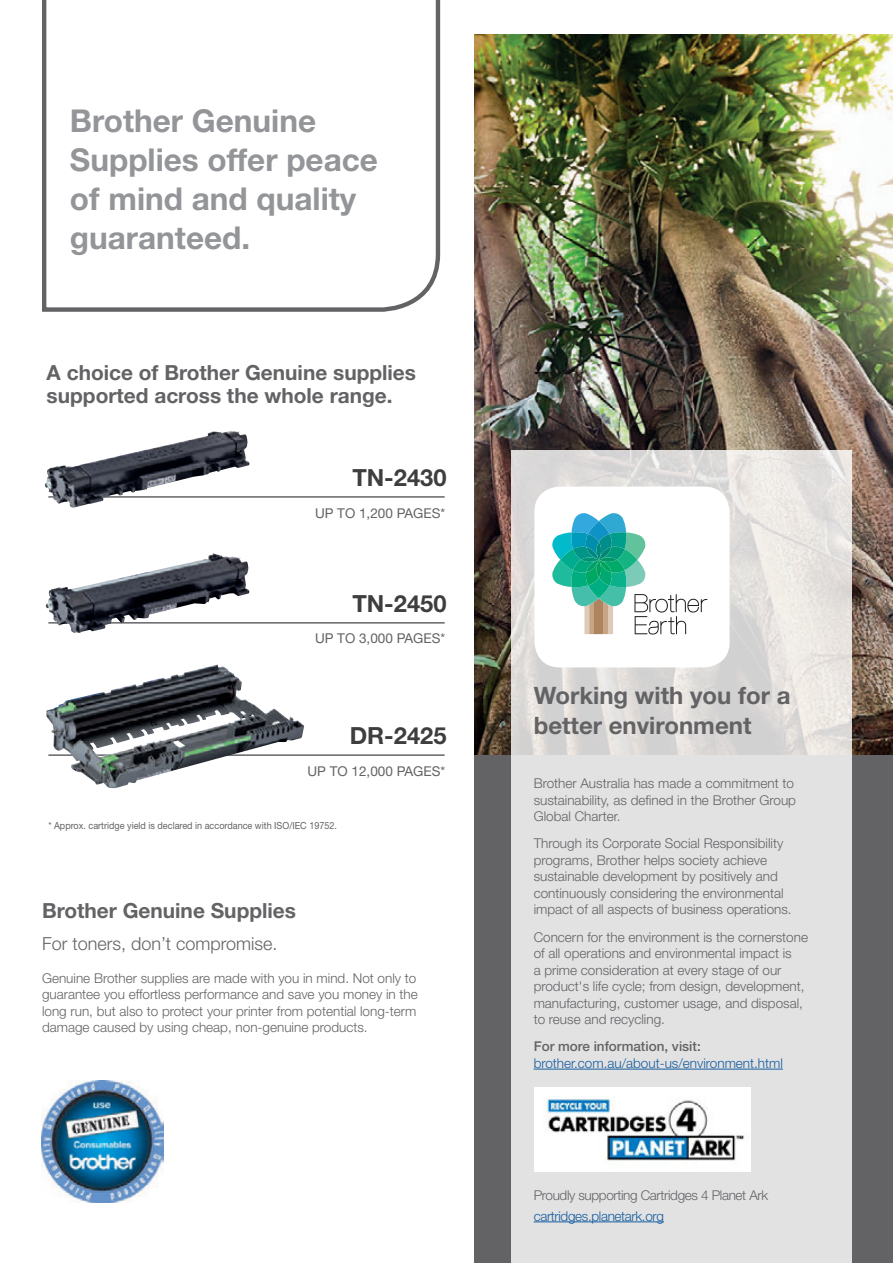
<style>
.page{position:relative;width:893px;height:1263px;background:#fff}
.page>*{position:absolute;margin:0;border:0;box-sizing:border-box;transform-origin:0 0}
.t1{font:700 31.5px/39px "Helvetica Neue LT Std";color:#939598}
.t2{font:700 24px/30px "Helvetica Neue LT Std";color:#636366}
.t3{font:700 23.7px "Helvetica Neue LT Std";color:#3e3e3f}
.t4{font:700 20.85px/23.9px "Helvetica Neue LT Std";color:#636366}
.t5{font:300 18px "Helvetica Neue LT Std";color:#636366}
.t6{font:300 13.5px/16.5px "Helvetica Neue LT Std";color:#636366}
.t7{font:300 13.5px/16.5px "Helvetica Neue LT Std";color:#175d9e}
.t8{font:13.5px "Helvetica Neue LT Std";color:#636366}
.t9{font:300 13.5px "Helvetica Neue LT Std";letter-spacing:-.025em;color:#636366}
.t10{font:300 13.5px "Helvetica Neue LT Std";letter-spacing:-.025em;color:#175d9e}
.t11{font:9.75px "Helvetica Neue LT Std";color:#636366;scale:.93 1}
.s1{font-weight:500;color:#636366}
</style>
<div class="page">
<div style="left:475px;top:404px;width:418px;height:859px;background:#636366"></div>
<svg style="left:42px;top:0;width:399px;height:312px"></svg>
<img style="left:42px;top:1080px;width:121px;height:122px">
<img style="left:475px;top:35px;width:418px;height:719px">
<svg style="left:511px;top:450px;width:340px;height:813px;background:#e1e0e0"></svg>
<hr style="left:534px;top:1069px;width:249px;height:1px;background:#175d9e">
<hr style="left:534px;top:1221px;width:130px;height:1px;background:#175d9e">
<div style="left:534px;top:486px;width:196px;height:181px;background:#fff;border-radius:26px"></div>
<svg style="left:552px;top:513px;width:155px;height:121px"></svg>
<hr style="left:48px;top:754px;width:397px;height:2px;background:#636366">
<hr style="left:48px;top:622px;width:397px;height:2px;background:#636366">
<hr style="left:48px;top:496px;width:397px;height:2px;background:#636366">
<img style="left:46px;top:665px;width:258px;height:123px">
<img style="left:46px;top:553px;width:203px;height:80px">
<img style="left:45px;top:431px;width:205px;height:77px">
<img style="left:534px;top:1087px;width:216px;height:84px">
<p class="t1" style="left:70px;top:101px;width:309px">Brother Genuine<br>Supplies offer peace of mind and quality guaranteed.</p>
<p class="t4" style="left:47px;top:360px;width:371px">A choice of Brother Genuine supplies supported across the whole range.</p>
<p class="t3" style="left:352px;top:462px;width:96px">TN-2430</p>
<p class="t8" style="left:315px;top:505px;width:132px">UP TO 1,200 PAGES*</p>
<p class="t3" style="left:352px;top:588px;width:96px">TN-2450</p>
<p class="t8" style="left:315px;top:631px;width:132px">UP TO 3,000 PAGES*</p>
<p class="t3" style="left:350px;top:721px;width:98px">DR-2425</p>
<p class="t8" style="left:307px;top:763px;width:139px">UP TO 12,000 PAGES*</p>
<p class="t11" style="left:48px;top:819px;width:312px">* Approx. cartridge yield is declared in accordance with ISO/IEC 19752.</p>
<p class="t4" style="left:42px;top:898px;width:256px">Brother Genuine Supplies</p>
<p class="t5" style="left:42px;top:932px;width:237px">For toners, don’t compromise.</p>
<p class="t6" style="left:42px;top:969px;width:377px;text-align:justify">Genuine Brother supplies are made with you in mind. Not only to guarantee you effortless performance and save you money in the long run, but also to protect your printer from potential long-term damage caused by using cheap, non-genuine products.</p>
<p class="t2" style="left:534px;top:680px;width:258px">Working with you for a better environment</p>
<p class="t6" style="left:534px;top:775px;width:264px">Brother Australia has made a commitment to sustainability, as defined in the Brother Group<br>Global Charter.</p>
<p class="t6" style="left:534px;top:835px;width:260px">Through its Corporate Social Responsibility programs, Brother helps society achieve sustainable development by positively and continuously considering the environmental impact of all aspects of business operations.</p>
<p class="t6" style="left:534px;top:928px;width:276px">Concern for the environment is the cornerstone of all operations and environmental impact is<br>a prime consideration at every stage of our product's life cycle; from design, development, manufacturing, customer usage, and disposal, to reuse and recycling.</p>
<p class="t7" style="left:534px;top:1038px;width:251px"><span class="s1">For more information, visit: </span>brother.com.au/about-us/environment.html</p>
<p class="t9" style="left:534px;top:1187px;width:236px">Proudly supporting Cartridges 4 Planet Ark</p>
<p class="t10" style="left:534px;top:1207px;width:132px">cartridges.planetark.org</p>
</div>
